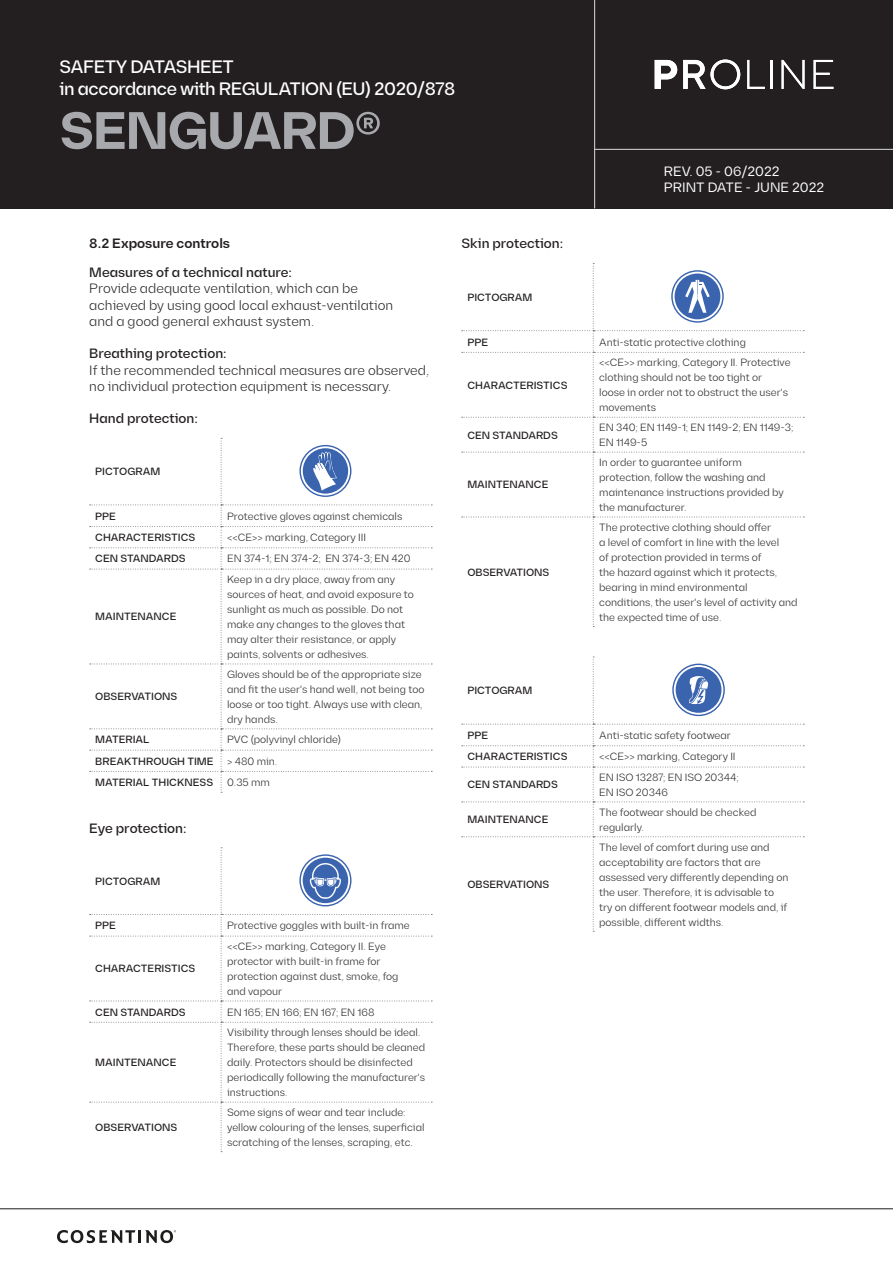
<style>
.page{position:relative;width:893px;height:1263px;background:#fff}
.page>*{position:absolute;margin:0;border:0;box-sizing:border-box;transform-origin:0 0}
.t1{font:700 52.5px "Diagramm";letter-spacing:-.025em;color:#a8a9ad}
.t2{font:500 18px/21.6px "Diagramm";letter-spacing:-.025em;color:#fff}
.Texto_General{font:300 13.5px/16.2px "Diagramm";color:#231f20}
.Texto_General-2{font:500 13.5px "Diagramm";color:#231f20}
.t3{font:13.5px/16.2px "Diagramm";color:#fff}
.Subsecciones{font:600 13.5px "Diagramm";color:#231f20}
.t4{font:300 10.5px/15px "Diagramm";color:#231f20}
.t5{font:500 10.5px "Diagramm";color:#231f20}
.t6{font:700 6.3px "PF Handbook Pro";color:#231f20}
</style>
<div class="page">
<div style="left:0;top:0;width:893px;height:208px;background:#231f20"></div>
<svg style="left:655px;top:60px;width:22px;height:29px"></svg>
<svg style="left:683px;top:60px;width:57px;height:29px"></svg>
<svg style="left:747px;top:60px;width:18px;height:29px"></svg>
<hr style="left:770px;top:60px;width:2px;height:29px;background:#fff">
<svg style="left:782px;top:60px;width:22px;height:29px"></svg>
<svg style="left:814px;top:60px;width:19px;height:29px"></svg>
<hr style="left:595px;top:149px;width:298px;height:1px;background:#d1d2d4">
<hr style="left:594px;top:0;width:1px;height:208px;background:#d1d2d4">
<hr style="left:0;top:1208px;width:893px;height:1px;background:#1c1c1c">
<svg style="left:57px;top:1230px;width:119px;height:13px"></svg>
<svg style="left:90px;top:438px;width:342px;height:355px"></svg>
<svg style="left:90px;top:847px;width:342px;height:305px"></svg>
<svg style="left:462px;top:263px;width:342px;height:364px"></svg>
<svg style="left:462px;top:657px;width:342px;height:275px"></svg>
<h2 class="t2" style="left:60px;top:56px;width:397px">SAFETY DATASHEET<br>in accordance with REGULATION (EU) 2020/878</h2>
<h1 class="t1" style="left:60px;top:99px;width:324px">SENGUARD®</h1>
<p class="t3" style="left:664px;top:163px;width:162px">REV. 05 - 06/2022<br>PRINT DATE - JUNE 2022</p>
<p class="Subsecciones" style="left:89px;top:236px;width:142px">8.2 Exposure controls</p>
<p class="Texto_General-2" style="left:89px;top:265px;width:204px">Measures of a technical nature:</p>
<p class="Texto_General" style="left:89px;top:281px;width:305px">Provide adequate ventilation, which can be achieved by using good local exhaust-ventilation and a good general exhaust system.</p>
<p class="Texto_General-2" style="left:89px;top:346px;width:139px">Breathing protection:</p>
<p class="Texto_General" style="left:89px;top:362px;width:341px">If the recommended technical measures are observed, no individual protection equipment is necessary.</p>
<p class="Texto_General-2" style="left:89px;top:410px;width:110px">Hand protection:</p>
<p class="t5" style="left:95px;top:465px;width:67px">PICTOGRAM</p>
<p class="t5" style="left:95px;top:510px;width:22px">PPE</p>
<p class="t6" style="left:311px;top:511px;width:31px">DE GUANTES</p>
<p class="t4" style="left:227px;top:509px;width:177px">Protective gloves against chemicals</p>
<p class="t5" style="left:95px;top:531px;width:102px">CHARACTERISTICS</p>
<p class="t4" style="left:227px;top:530px;width:141px">&lt;&lt;CE&gt;&gt; marking, Category III</p>
<p class="t5" style="left:95px;top:552px;width:92px">CEN STANDARDS</p>
<p class="t4" style="left:227px;top:551px;width:185px">EN 374-1; EN 374-2; EN 374-3; EN 420</p>
<p class="t5" style="left:95px;top:611px;width:83px">MAINTENANCE</p>
<p class="t5" style="left:95px;top:690px;width:84px">OBSERVATIONS</p>
<p class="t4" style="left:227px;top:572px;width:188px">Keep in a dry place, away from any sources of heat, and avoid exposure to sunlight as much as possible. Do not make any changes to the gloves that may alter their resistance, or apply paints, solvents or adhesives.</p>
<p class="t4" style="left:227px;top:667px;width:199px">Gloves should be of the appropriate size and fit the user's hand well, not being too loose or too tight. Always use with clean, dry hands.</p>
<p class="t5" style="left:95px;top:733px;width:56px">MATERIAL</p>
<p class="t4" style="left:227px;top:732px;width:116px">PVC (polyvinyl chloride)</p>
<p class="t5" style="left:95px;top:755px;width:120px">BREAKTHROUGH TIME</p>
<p class="t4" style="left:227px;top:753px;width:52px">&gt; 480 min.</p>
<p class="t5" style="left:95px;top:776px;width:119px">MATERIAL THICKNESS</p>
<p class="t4" style="left:227px;top:775px;width:44px">0.35 mm</p>
<p class="Texto_General-2" style="left:89px;top:820px;width:99px">Eye protection:</p>
<p class="t5" style="left:95px;top:875px;width:67px">PICTOGRAM</p>
<p class="t5" style="left:95px;top:919px;width:22px">PPE</p>
<p class="t6" style="left:300px;top:920px;width:51px">PROTECCIÓN OCULAR</p>
<p class="t4" style="left:227px;top:918px;width:184px">Protective goggles with built-in frame</p>
<p class="t5" style="left:95px;top:962px;width:102px">CHARACTERISTICS</p>
<p class="t4" style="left:227px;top:939px;width:173px">&lt;&lt;CE&gt;&gt; marking, Category II. Eye protector with built-in frame for protection against dust, smoke, fog and vapour</p>
<p class="t5" style="left:95px;top:1006px;width:92px">CEN STANDARDS</p>
<p class="t4" style="left:227px;top:1004px;width:149px">EN 165; EN 166; EN 167; EN 168</p>
<p class="t5" style="left:95px;top:1056px;width:83px">MAINTENANCE</p>
<p class="t5" style="left:95px;top:1121px;width:84px">OBSERVATIONS</p>
<p class="t4" style="left:227px;top:1025px;width:200px">Visibility through lenses should be ideal.<br>Therefore, these parts should be cleaned daily. Protectors should be disinfected periodically following the manufacturer's instructions.</p>
<p class="t4" style="left:227px;top:1105px;width:199px">Some signs of wear and tear include: yellow colouring of the lenses, superficial scratching of the lenses, scraping, etc.</p>
<p class="Texto_General-2" style="left:461px;top:236px;width:103px">Skin protection:</p>
<p class="t5" style="left:467px;top:291px;width:67px">PICTOGRAM</p>
<p class="t5" style="left:467px;top:336px;width:22px">PPE</p>
<p class="t4" style="left:599px;top:334px;width:148px">Anti-static protective clothing</p>
<p class="t5" style="left:467px;top:379px;width:102px">CHARACTERISTICS</p>
<p class="t6" style="left:672px;top:336px;width:52px">DE ROPA DE TRABAJO</p>
<p class="t4" style="left:599px;top:355px;width:193px">&lt;&lt;CE&gt;&gt; marking, Category II. Protective clothing should not be too tight or<br>loose in order not to obstruct the user's movements</p>
<p class="t5" style="left:467px;top:429px;width:92px">CEN STANDARDS</p>
<p class="t4" style="left:599px;top:420px;width:196px">EN 340; EN 1149-1; EN 1149-2; EN 1149-3;<br>EN 1149-5</p>
<p class="t5" style="left:467px;top:479px;width:83px">MAINTENANCE</p>
<p class="t4" style="left:599px;top:455px;width:186px">In order to guarantee uniform protection, follow the washing and maintenance instructions provided by the manufacturer.</p>
<p class="t5" style="left:467px;top:566px;width:84px">OBSERVATIONS</p>
<p class="t4" style="left:599px;top:520px;width:200px">The protective clothing should offer<br>a level of comfort in line with the level<br>of protection provided in terms of<br>the hazard against which it protects, bearing in mind environmental conditions, the user's level of activity and the expected time of use.</p>
<p class="t5" style="left:467px;top:684px;width:67px">PICTOGRAM</p>
<p class="t5" style="left:467px;top:729px;width:22px">PPE</p>
<p class="t4" style="left:599px;top:728px;width:133px">Anti-static safety footwear</p>
<p class="t6" style="left:666px;top:730px;width:66px">DE CALZADO ANTIESTÁTICO</p>
<p class="t5" style="left:467px;top:750px;width:102px">CHARACTERISTICS</p>
<p class="t4" style="left:599px;top:749px;width:138px">&lt;&lt;CE&gt;&gt; marking, Category II</p>
<p class="t5" style="left:467px;top:778px;width:92px">CEN STANDARDS</p>
<p class="t4" style="left:599px;top:770px;width:141px">EN ISO 13287; EN ISO 20344;<br>EN ISO 20346</p>
<p class="t5" style="left:467px;top:813px;width:83px">MAINTENANCE</p>
<p class="t4" style="left:599px;top:805px;width:159px">The footwear should be checked regularly.</p>
<p class="t5" style="left:467px;top:878px;width:84px">OBSERVATIONS</p>
<p class="t4" style="left:599px;top:839px;width:191px">The level of comfort during use and acceptability are factors that are assessed very differently depending on the user. Therefore, it is advisable to try on different footwear models and, if possible, different widths.</p>
</div>
